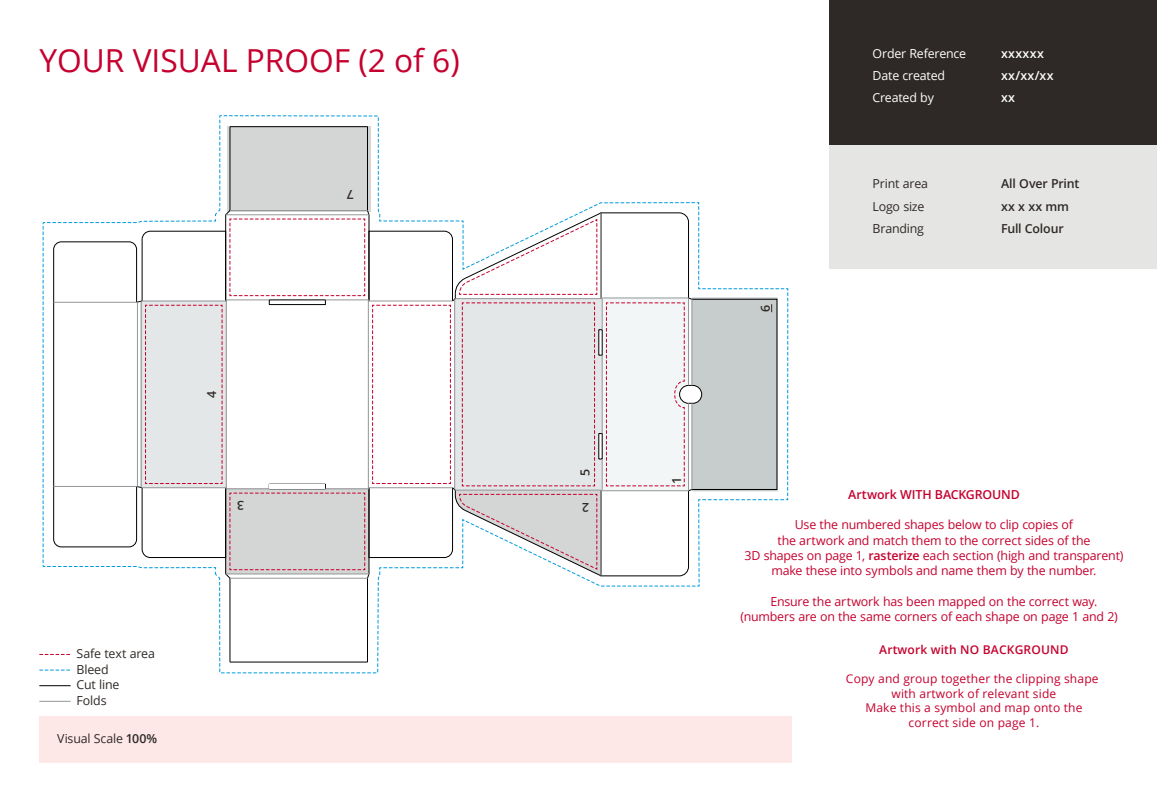
<style>
.page{position:relative;width:1157px;height:800px;background:#fff}
.page>*{position:absolute;margin:0;border:0;box-sizing:border-box;transform-origin:0 0}
.t1{font:31.71px "Open Sans";color:#c5002e}
.t2{font:12.42px/15.3px "Open Sans";letter-spacing:-.015em;color:#c5002e;text-align:center}
.t3{font:12.42px/22.1px "Open Sans";letter-spacing:-.015em;color:#2e2926}
.t4{font:600 12.42px/22.1px "Open Sans";letter-spacing:-.015em;color:#2e2926}
.t5{font:12.42px/22.1px "Open Sans";letter-spacing:-.015em;color:#fff}
.t6{font:600 12.42px "Open Sans";letter-spacing:-.01em;color:#c5002e}
.t7{font:600 12.42px/22.1px "Open Sans";letter-spacing:.03em;color:#fff}
.t8{font:12.03px/14.5px "Open Sans";letter-spacing:.015em;color:#c5002e;text-align:center}
.t9{font:600 12.03px "Open Sans";letter-spacing:.015em;color:#c5002e}
.s1{font-weight:600}
</style>
<div class="page">
<div style="left:829px;top:0;width:328px;height:145px;background:#2e2926"></div>
<div style="left:829px;top:145px;width:328px;height:124px;background:#e5e5e3"></div>
<div style="left:39px;top:715px;width:752px;height:47px;background:#fde8e7"></div>
<hr style="left:39px;top:701px;width:32px;height:1px;background:#939598">
<hr style="left:39px;top:685px;width:32px;height:1px;background:#000">
<svg style="left:39px;top:115px;width:749px;height:558px"></svg>
<h1 class="t1" style="left:39px;top:39px;width:422px">YOUR VISUAL PROOF (2 of 6)</h1>
<p class="t4" style="left:354px;top:206px;width:9px;rotate:-180deg">7</p>
<p class="t4" style="left:200px;top:398px;width:9px;rotate:-90deg">4</p>
<p class="t4" style="left:574px;top:476px;width:9px;rotate:-90deg">5</p>
<p class="t4" style="left:244px;top:516px;width:9px;rotate:-180deg">3</p>
<p class="t4" style="left:589px;top:518px;width:9px;rotate:-180deg">2</p>
<p class="t3" style="left:77px;top:642px;width:80px">Safe text area</p>
<p class="t3" style="left:77px;top:657px;width:34px">Bleed</p>
<p class="t3" style="left:77px;top:673px;width:44px">Cut line</p>
<p class="t3" style="left:77px;top:688px;width:32px">Folds</p>
<p class="t3" style="left:57px;top:726px;width:101px">Visual Scale <span class="s1">100%</span></p>
<p class="t4" style="left:754px;top:311px;width:9px;rotate:-90deg">6</p>
<p class="t5" style="left:873px;top:42px;width:95px">Order Reference<br>Date created<br>Created by</p>
<p class="t7" style="left:1001px;top:42px;width:54px">xxxxxx xx/xx/xx xx</p>
<p class="t3" style="left:873px;top:172px;width:57px">Print area<br>Logo size<br>Branding</p>
<p class="t4" style="left:1001px;top:173px;width:80px">All Over Print xx x xx mm<br>Full Colour</p>
<p class="t4" style="left:665px;top:484px;width:9px;rotate:-90deg">1</p>
<p class="t6" style="left:848px;top:485px;width:173px">Artwork WITH BACKGROUND</p>
<p class="t2" style="left:744px;top:517px;width:381px">Use the numbered shapes below to clip copies of<br>the artwork and match them to the correct sides of the<br>3D shapes on page 1, <span class="s1">rasterize</span> each section (high and transparent) make these into symbols and name them by the number.</p>
<p class="t2" style="left:741px;top:593px;width:379px;text-align:left;text-indent:30px">Ensure the artwork has been mapped on the correct way. (numbers are on the same corners of each shape on page 1 and 2)</p>
<p class="t9" style="left:879px;top:641px;width:191px">Artwork with NO BACKGROUND</p>
<p class="t8" style="left:846px;top:671px;width:254px">Copy and group together the clipping shape with artwork of relevant side<br>Make this a symbol and map onto the correct side on page 1.</p>
</div>
